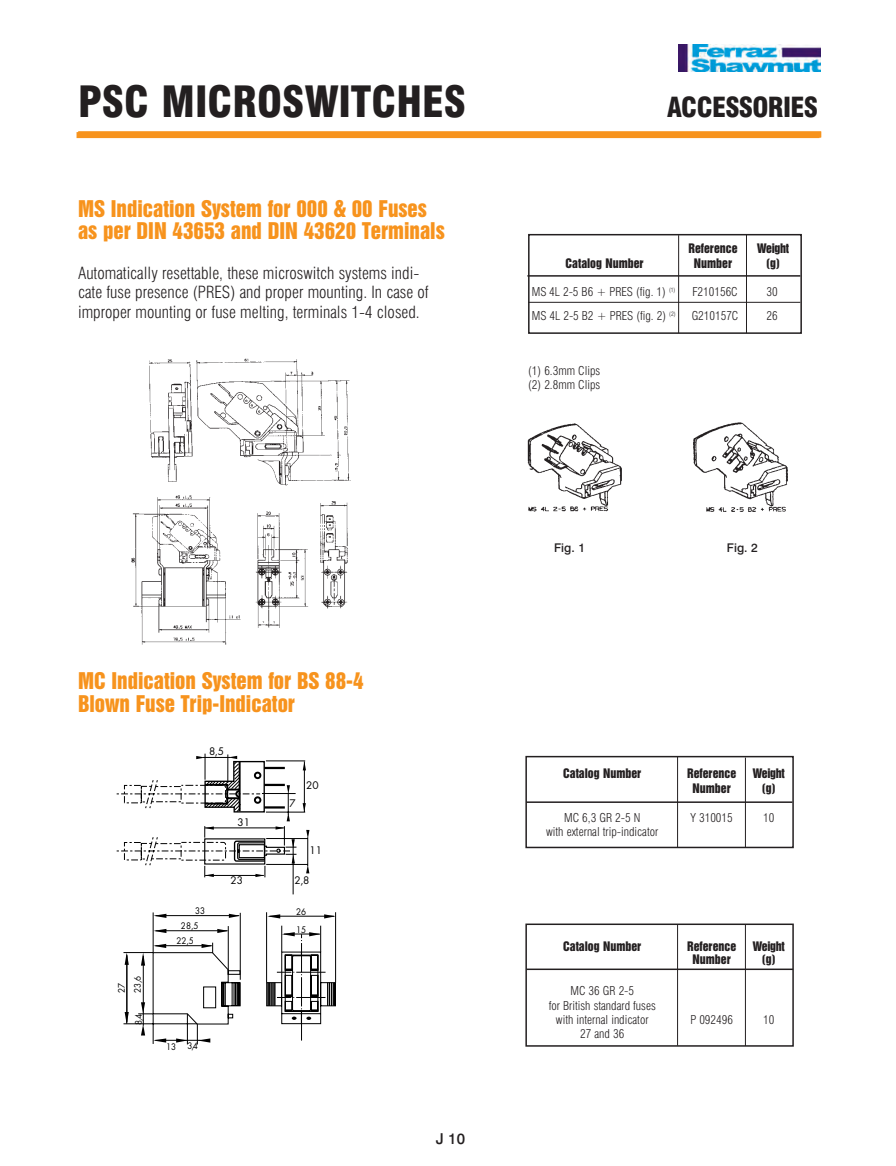
<style>
.page{position:relative;width:896px;height:1166px;background:#fff}
.page>*{position:absolute;margin:0;border:0;box-sizing:border-box;transform-origin:0 0}
.t1{font:900 condensed 42px "Swiss 721 BT";color:#231f20}
.t2{font:900 condensed 27px "Swiss 721 BT";letter-spacing:-.025em;color:#231f20}
.t3{font:21px "Swiss 921 BT Regular A";color:#f7931d}
.t4{font:300 condensed 16.5px/19.8px "Swiss 721 BT";color:#231f20}
.t5{font:500 15px "Swiss 721 BT";color:#231f20}
.t6{font:300 condensed 12px "Swiss 721 BT";color:#231f20}
.t7{font:12px "Swiss 921 BT Regular A";color:#231f20}
.t8{font:500 12px "Swiss 721 BT";color:#231f20}
.t9{font:10.2px "Futura";color:#000}
.t10{font:8.7px/15px "Futura";color:#000;scale:.93 1}
</style>
<div class="page">
<img style="left:678px;top:44px;width:142px;height:27px">
<div style="left:78px;top:131px;width:743px;height:6px;background:#f7931d"></div>
<div style="left:76px;top:132px;width:743px;height:6px;background:#f7931d"></div>
<div style="left:528px;top:234px;width:273px;height:100px;border:2px solid #231f20"></div>
<hr style="left:528px;top:302px;width:272px;height:1px;background:#231f20">
<hr style="left:678px;top:235px;width:1px;height:98px;background:#231f20">
<hr style="left:746px;top:234px;width:1px;height:99px;background:#231f20">
<hr style="left:527px;top:275px;width:273px;height:2px;background:#231f20">
<div style="left:525px;top:756px;width:268px;height:92px;border:2px solid #231f20"></div>
<hr style="left:677px;top:757px;width:1px;height:90px;background:#231f20">
<hr style="left:745px;top:757px;width:1px;height:90px;background:#231f20">
<hr style="left:526px;top:801px;width:266px;height:2px;background:#231f20">
<div style="left:525px;top:923px;width:268px;height:123px;border:2px solid #231f20"></div>
<hr style="left:677px;top:924px;width:1px;height:121px;background:#231f20">
<hr style="left:745px;top:924px;width:1px;height:122px;background:#231f20">
<hr style="left:526px;top:968px;width:267px;height:2px;background:#231f20">
<img style="left:149px;top:358px;width:202px;height:127px">
<img style="left:131px;top:496px;width:217px;height:149px">
<img style="left:527px;top:423px;width:95px;height:89px">
<img style="left:693px;top:422px;width:95px;height:90px">
<svg style="left:302px;top:803px;width:4px;height:9px"></svg>
<svg style="left:303px;top:761px;width:3px;height:9px"></svg>
<hr style="left:266px;top:760px;width:39px;height:1px;background:#000">
<hr style="left:266px;top:811px;width:39px;height:1px;background:#000">
<hr style="left:304px;top:761px;width:1px;height:50px;background:#000">
<hr style="left:293px;top:839px;width:1px;height:55px;background:#000">
<hr style="left:266px;top:838px;width:42px;height:1px;background:#000">
<svg style="left:116px;top:753px;width:179px;height:124px"></svg>
<hr style="left:205px;top:875px;width:59px;height:1px;background:#000">
<hr style="left:266px;top:864px;width:42px;height:1px;background:#000">
<svg style="left:306px;top:830px;width:3px;height:43px"></svg>
<hr style="left:127px;top:954px;width:1px;height:68px;background:#000">
<svg style="left:125px;top:953px;width:4px;height:11px"></svg>
<svg style="left:125px;top:1012px;width:4px;height:11px"></svg>
<hr style="left:126px;top:955px;width:1px;height:68px;background:#000">
<hr style="left:155px;top:915px;width:84px;height:1px;background:#000">
<svg style="left:154px;top:913px;width:12px;height:5px"></svg>
<svg style="left:229px;top:913px;width:11px;height:5px"></svg>
<hr style="left:123px;top:952px;width:30px;height:1px;background:#000">
<hr style="left:123px;top:1023px;width:74px;height:1px;background:#000">
<hr style="left:153px;top:912px;width:1px;height:40px;background:#000">
<hr style="left:240px;top:912px;width:1px;height:67px;background:#000">
<hr style="left:269px;top:916px;width:65px;height:1px;background:#000">
<svg style="left:267px;top:914px;width:13px;height:4px"></svg>
<svg style="left:324px;top:914px;width:11px;height:4px"></svg>
<hr style="left:266px;top:912px;width:1px;height:70px;background:#000">
<hr style="left:335px;top:912px;width:1px;height:70px;background:#000">
<svg style="left:138px;top:925px;width:198px;height:120px"></svg>
<div style="left:217px;top:1042px;width:25px;height:16px;background:#fff"></div>
<p class="t1" style="left:78px;top:76px;width:389px">PSC MICROSWITCHES</p>
<p class="t2" style="left:667px;top:91px;width:152px">ACCESSORIES</p>
<p class="t3" style="left:78px;top:195px;width:350px">MS Indication System for 000 &amp; 00 Fuses</p>
<p class="t3" style="left:78px;top:217px;width:368px">as per DIN 43653 and DIN 43620 Terminals</p>
<p class="t4" style="left:78px;top:263px;width:352px">Automatically resettable, these microswitch systems indi&shy;cate fuse presence (PRES) and proper mounting. In case of improper mounting or fuse melting, terminals 1-4 closed.</p>
<p class="t3" style="left:78px;top:667px;width:287px">MC Indication System for BS 88-4</p>
<p class="t3" style="left:78px;top:690px;width:218px">Blown Fuse Trip-Indicator</p>
<p class="t9" style="left:209px;top:744px;width:16px">8,5</p>
<p class="t10" style="left:114px;top:993px;width:20px;line-height:16px;rotate:-90deg">27<br>23,6</p>
<p class="t10" style="left:131px;top:1024px;width:13px;rotate:-90deg">8,4</p>
<p class="t10" style="left:195px;top:903px;width:12px">33</p>
<p class="t10" style="left:176px;top:918px;width:25px;text-align:center">28,5<br>22,5</p>
<p class="t10" style="left:166px;top:1039px;width:12px">13</p>
<p class="t10" style="left:187px;top:1038px;width:13px">3,4</p>
<p class="t9" style="left:237px;top:815px;width:14px">31</p>
<p class="t9" style="left:230px;top:874px;width:14px">23</p>
<p class="t9" style="left:289px;top:797px;width:8px">7</p>
<p class="t9" style="left:306px;top:779px;width:14px">20</p>
<p class="t9" style="left:309px;top:843px;width:14px">11</p>
<p class="t9" style="left:294px;top:873px;width:16px">2,8</p>
<p class="t10" style="left:296px;top:903px;width:12px;line-height:17.9px">26<br>15</p>
<p class="t5" style="left:436px;top:1129px;width:31px">J 10</p>
<p class="t7" style="left:688px;top:240px;width:51px">Reference</p>
<p class="t7" style="left:757px;top:240px;width:34px">Weight</p>
<p class="t7" style="left:565px;top:255px;width:80px">Catalog Number</p>
<p class="t7" style="left:694px;top:255px;width:40px">Number</p>
<p class="t7" style="left:766px;top:255px;width:15px">(g)</p>
<p class="t6" style="left:532px;top:284px;width:145px">MS 4L 2-5 B6 + PRES (fig. 1) <sup>(1)</sup></p>
<p class="t6" style="left:692px;top:284px;width:47px">F210156C</p>
<p class="t6" style="left:766px;top:284px;width:13px">30</p>
<p class="t6" style="left:532px;top:308px;width:145px">MS 4L 2-5 B2 + PRES (fig. 2) <sup>(2)</sup></p>
<p class="t6" style="left:691px;top:308px;width:48px">G210157C</p>
<p class="t6" style="left:766px;top:308px;width:13px">26</p>
<p class="t6" style="left:528px;top:363px;width:73px">(1) 6.3mm Clips</p>
<p class="t6" style="left:528px;top:377px;width:73px">(2) 2.8mm Clips</p>
<p class="t8" style="left:554px;top:540px;width:32px">Fig. 1</p>
<p class="t8" style="left:727px;top:540px;width:32px">Fig. 2</p>
<p class="t7" style="left:563px;top:765px;width:80px">Catalog Number</p>
<p class="t7" style="left:687px;top:765px;width:51px">Reference</p>
<p class="t7" style="left:752px;top:765px;width:34px">Weight</p>
<p class="t7" style="left:692px;top:780px;width:40px">Number</p>
<p class="t7" style="left:762px;top:780px;width:15px">(g)</p>
<p class="t6" style="left:564px;top:810px;width:78px">MC 6,3 GR 2-5 N</p>
<p class="t6" style="left:690px;top:810px;width:44px">Y 310015</p>
<p class="t6" style="left:763px;top:810px;width:13px">10</p>
<p class="t6" style="left:546px;top:824px;width:114px">with external trip-indicator</p>
<p class="t7" style="left:563px;top:938px;width:80px">Catalog Number</p>
<p class="t7" style="left:687px;top:938px;width:51px">Reference</p>
<p class="t7" style="left:752px;top:938px;width:34px">Weight</p>
<p class="t7" style="left:692px;top:951px;width:40px">Number</p>
<p class="t7" style="left:762px;top:951px;width:15px">(g)</p>
<p class="t6" style="left:570px;top:983px;width:65px">MC 36 GR 2-5</p>
<p class="t6" style="left:548px;top:998px;width:108px">for British standard fuses</p>
<p class="t6" style="left:556px;top:1012px;width:94px">with internal indicator</p>
<p class="t6" style="left:690px;top:1012px;width:44px">P 092496</p>
<p class="t6" style="left:763px;top:1012px;width:13px">10</p>
<p class="t6" style="left:580px;top:1026px;width:46px">27 and 36</p>
</div>
